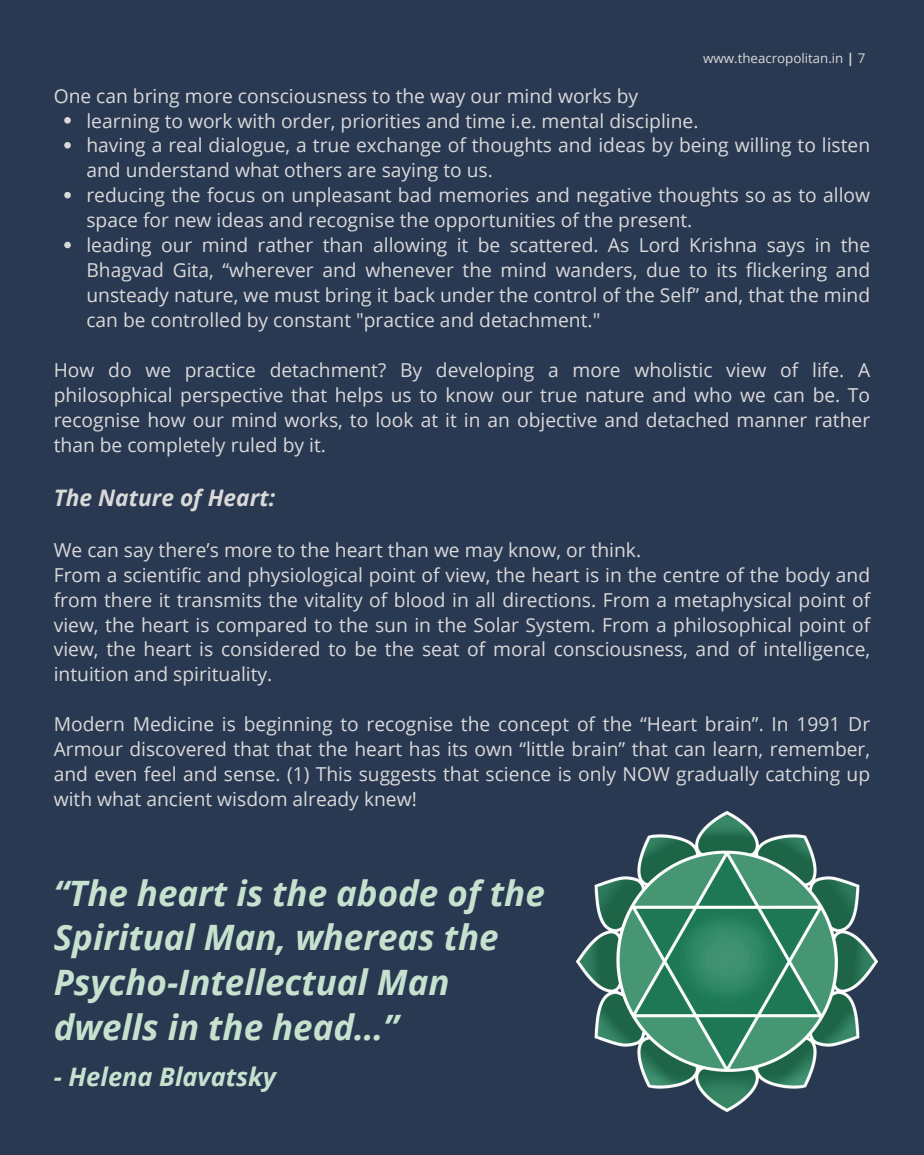
<style>
.page{position:relative;width:924px;height:1155px;background:#2a3952}
.page>*{position:absolute;margin:0;border:0;box-sizing:border-box;transform-origin:0 0}
.t1{font:italic 700 35px/44.6px "Open Sans";color:#c6e2cf}
.t2{font:italic 700 25.55px "Open Sans";color:#c6e2cf}
.t3{font:italic 700 22.75px "Open Sans";color:#d9d9d9}
.t4{font:19.25px/24.8px "Open Sans";color:#d9d9d9}
.t5{font:13.3px "Open Sans";color:#d9d9d9}
.s1{font-weight:700}
</style>
<div class="page">
<svg style="left:64px;top:117px;width:7px;height:7px"></svg>
<svg style="left:64px;top:142px;width:7px;height:7px"></svg>
<svg style="left:64px;top:192px;width:7px;height:6px"></svg>
<svg style="left:64px;top:242px;width:7px;height:6px"></svg>
<img style="left:576px;top:811px;width:302px;height:301px">
<p class="t5" style="left:703px;top:49px;width:164px">www.theacropolitan.in <span class="s1">|</span> 7</p>
<p class="t4" style="left:54px;top:83px;width:586px">One can bring more consciousness to the way our mind works by</p>
<h3 class="t4" style="left:86px;top:108px;width:614px">learning to work with order, priorities and time i.e. mental discipline.</h3>
<p class="t4" style="left:86px;top:133px;width:785px">having a real dialogue, a true exchange of thoughts and ideas by being willing to listen and understand what others are saying to us.</p>
<p class="t4" style="left:86px;top:182px;width:785px">reducing the focus on unpleasant bad memories and negative thoughts so as to allow space for new ideas and recognise the opportunities of the present.</p>
<p class="t4" style="left:86px;top:232px;width:785px;text-align:justify">leading our mind rather than allowing it be scattered. As Lord Krishna says in the Bhagvad Gita, “wherever and whenever the mind wanders, due to its flickering and unsteady nature, we must bring it back under the control of the Self” and, that the mind can be controlled by constant "practice and detachment."</p>
<p class="t4" style="left:54px;top:357px;width:818px;text-align:justify">How do we practice detachment? By developing a more wholistic view of life. A philosophical perspective that helps us to know our true nature and who we can be. To recognise how our mind works, to look at it in an objective and detached manner rather than be completely ruled by it.</p>
<h3 class="t3" style="left:54px;top:481px;width:223px">The Nature of Heart:</h3>
<h2 class="t4" style="left:54px;top:537px;width:818px">We can say there’s more to the heart than we may know, or think.<br>From a scientific and physiological point of view, the heart is in the centre of the body and from there it transmits the vitality of blood in all directions. From a metaphysical point of view, the heart is compared to the sun in the Solar System. From a philosophical point of view, the heart is considered to be the seat of moral consciousness, and of intelligence, intuition and spirituality.</h2>
<h3 class="t4" style="left:54px;top:711px;width:818px;text-align:justify">Modern Medicine is beginning to recognise the concept of the “Heart brain”. In 1991 Dr Armour discovered that that the heart has its own “little brain” that can learn, remember, and even feel and sense. (1) This suggests that science is only NOW gradually catching up with what ancient wisdom already knew!</h3>
<h3 class="t1" style="left:54px;top:870px;width:493px">“The heart is the abode of the<br>Spiritual Man, whereas the<br>Psycho-Intellectual Man dwells in the head…”</h3>
<h3 class="t2" style="left:54px;top:1058px;width:224px">- Helena Blavatsky</h3>
</div>
